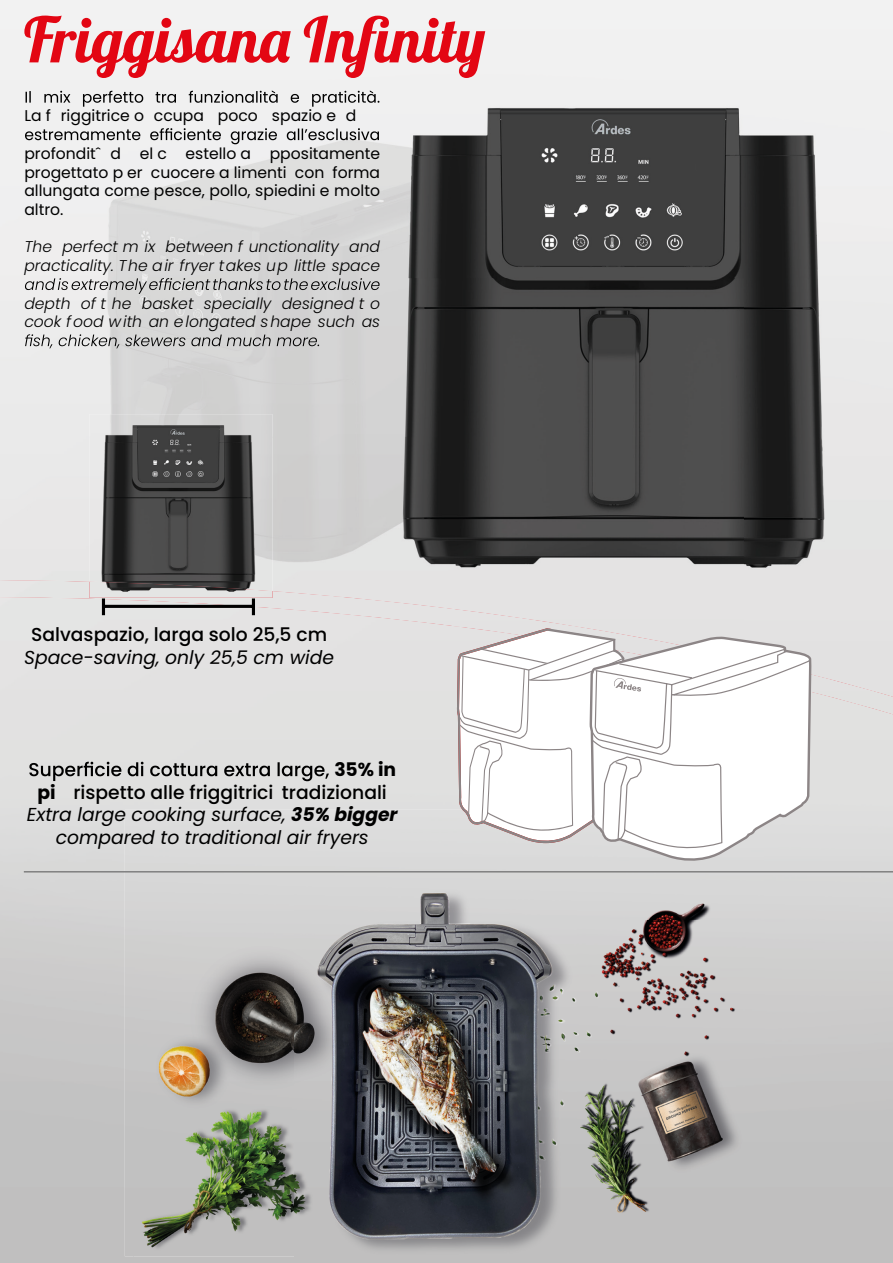
<style>
.page{position:relative;width:893px;height:1263px;background:#fff}
.page>*{position:absolute;margin:0;border:0;box-sizing:border-box;transform-origin:0 0}
.t1{font:italic 18.75px "Poppins";color:#000}
.t2{font:500 18.75px "Poppins";color:#000}
.t3{font:700 18.75px "Poppins";color:#000}
.t4{font:italic 300 15.6px/18.8px "Poppins";color:#000}
.t5{font:15.6px/18.8px "Poppins";color:#000;text-align:justify}
.s1{font-weight:700}
</style>
<div class="page">
<img style="left:0;top:0;width:743px;height:437px">
<img style="left:743px;top:0;width:150px;height:653px">
<img style="left:273px;top:437px;width:471px;height:159px">
<div style="left:0;top:580px;width:578px;height:47px;background:#e4e3e3"></div>
<img style="left:451px;top:626px;width:357px;height:47px">
<div style="left:813px;top:673px;width:80px;height:41px;background:#e1e1e0"></div>
<svg style="left:25px;top:128px;width:354px;height:16px"></svg>
<svg style="left:25px;top:278px;width:355px;height:16px;background:#b7b7b7"></svg>
<svg style="left:25px;top:334px;width:294px;height:14px;background:#b5b5b5"></svg>
<svg style="left:24px;top:16px;width:461px;height:91px"></svg>
<img style="left:125px;top:810px;width:212px;height:446px">
<div style="left:337px;top:810px;width:427px;height:111px;background:#d8d8d7"></div>
<img style="left:576px;top:921px;width:188px;height:335px">
<img style="left:294px;top:882px;width:282px;height:377px">
<svg style="left:29px;top:762px;width:300px;height:19px;background:#a8a8a7"></svg>
<img style="left:89px;top:414px;width:184px;height:168px">
<img style="left:89px;top:582px;width:184px;height:16px">
<hr style="left:103px;top:605px;width:150px;height:3px;background:#000">
<hr style="left:102px;top:598px;width:3px;height:17px;background:#000">
<hr style="left:252px;top:598px;width:3px;height:17px;background:#000">
<hr style="left:24px;top:871px;width:869px;height:1px;background:#838383">
<svg style="left:457px;top:850px;width:167px;height:90px;background:#ccc"></svg>
<svg style="left:589px;top:636px;width:224px;height:233px;background:#d9d9d9"></svg>
<svg style="left:457px;top:628px;width:354px;height:222px"></svg>
<p class="t5" style="left:24px;top:107px;width:334px">La f riggitrice o ccupa poco spazio e d</p>
<p class="t5" style="left:24px;top:144px;width:357px">profonditˆ d el c estello a ppositamente progettato p er cuocere a limenti con forma allungata come pesce, pollo, spiedini e molto altro.</p>
<p class="t4" style="left:24px;top:238px;width:357px">The perfect m ix between f unctionality and practicality. The air fryer takes up little space</p>
<p class="t4" style="left:24px;top:294px;width:357px">depth of t he basket specially designed t o cook food with an elongated shape such as</p>
<p class="t2" style="left:31px;top:624px;width:297px">Salvaspazio, larga solo 25,5 cm</p>
<p class="t1" style="left:24px;top:646px;width:311px">Space-saving, only 25,5 cm wide</p>
<p class="t3" style="left:334px;top:759px;width:63px">35% in</p>
<p class="t2" style="left:38px;top:781px;width:351px"><span class="s1">pi</span> rispetto alle friggitrici tradizionali</p>
<p class="t1" style="left:27px;top:804px;width:372px">Extra large cooking surface, <span class="s1">35% bigger</span></p>
<p class="t1" style="left:56px;top:826px;width:314px">compared to traditional air fryers</p>
</div>
